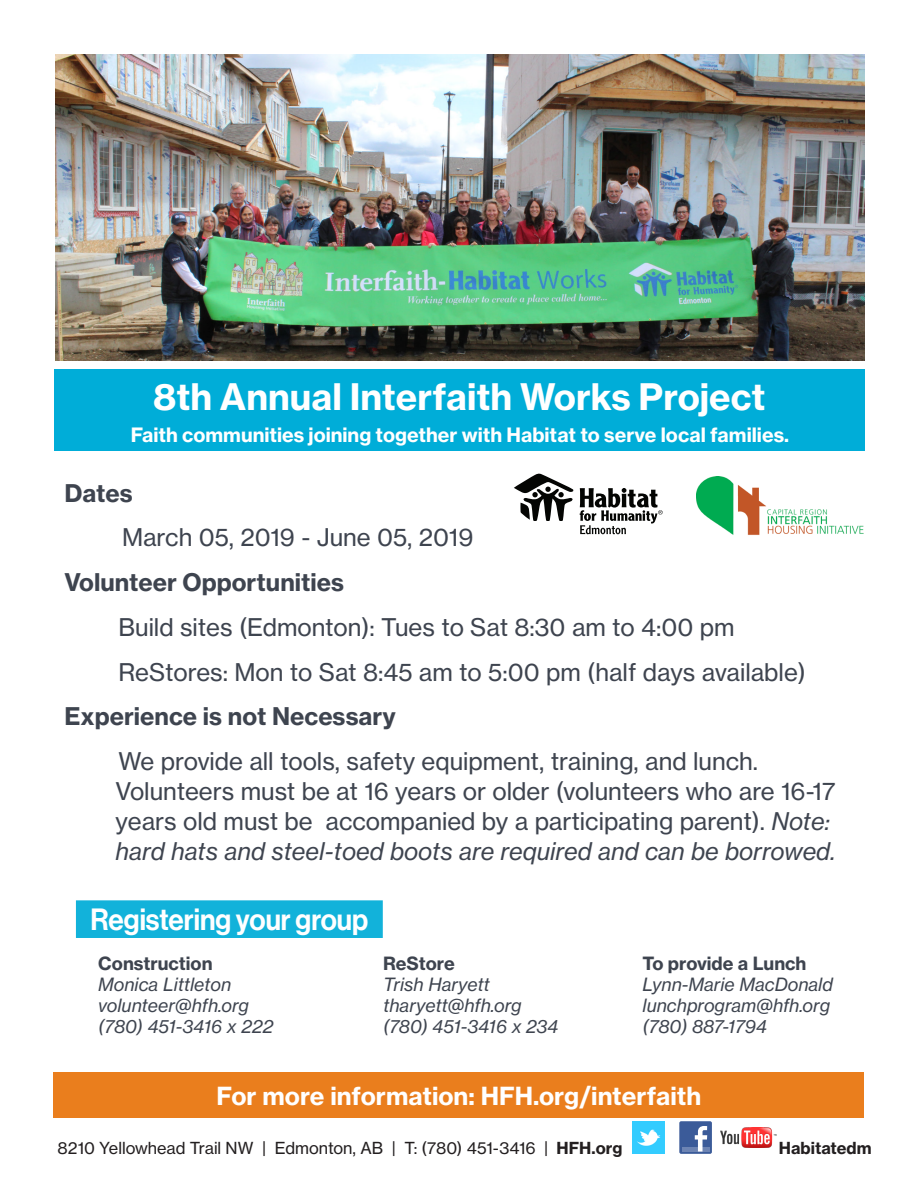
<style>
.page{position:relative;width:918px;height:1188px;background:#fff}
.page>*{position:absolute;margin:0;border:0;box-sizing:border-box;transform-origin:0 0}
.Cover_page_title{font:36px "N Haas Grotesk TX Pro 75 Bd";color:#fff}
.t1{font:30.15px "N Haas Grotesk DS Pro 65 Md";color:#fff;scale:.93 1}
.Main_Body_Text{font:24.6px "N Haas Grotesk TX Pro 75 Bd";color:#fff}
.Main_Body_Text-2{font:24px/30px "N Haas Grotesk TX Pro 55 Rg";color:#3e444f}
.Main_Body_Text-3{font:24px "N Haas Grotesk TX Pro 75 Bd";color:#3e444f}
.Cover_page_title-2{font:19.5px "N Haas Grotesk TX Pro 75 Bd";color:#fff}
.t2{font:18px/20.9px "N Haas Grotesk TX Pro 56 It";color:#3e444f}
.t3{font:16.35px "N Haas Grotesk TX Pro 55 Rg";color:#231f20}
.t4{font:16.35px "N Haas Grotesk TX Pro 75 Bd";letter-spacing:.005em;color:#231f20}
.s1{font-family:"N Haas Grotesk TX Pro 56 It"}
.s2{font-family:"N Haas Grotesk TX Pro 75 Bd"}
</style>
<div class="page">
<div style="left:53px;top:1072px;width:811px;height:46px;background:#ea7e1d"></div>
<div style="left:76px;top:900px;width:307px;height:38px;background:#12b2da"></div>
<div style="left:679px;top:1121px;width:33px;height:33px;background:#3b5b99;border-radius:2px"></div>
<div style="left:682px;top:1147px;width:28px;height:5px;background:#6d84b3"></div>
<svg style="left:695px;top:1126px;width:12px;height:26px"></svg>
<img style="left:632px;top:1121px;width:33px;height:33px">
<img style="left:721px;top:1127px;width:56px;height:21px">
<img style="left:697px;top:476px;width:166px;height:59px">
<div style="left:54px;top:369px;width:811px;height:82px;background:#00add8"></div>
<img style="left:55px;top:54px;width:810px;height:306px">
<svg style="left:514px;top:474px;width:60px;height:47px"></svg>
<svg style="left:580px;top:488px;width:83px;height:46px"></svg>
<p class="Cover_page_title" style="left:153px;top:375px;width:614px">8th Annual Interfaith Works Project</p>
<p class="Cover_page_title-2" style="left:131px;top:423px;width:660px">Faith communities joining together with Habitat to serve local families.</p>
<p class="Main_Body_Text-3" style="left:65px;top:478px;width:70px">Dates</p>
<p class="Main_Body_Text-2" style="left:122px;top:523px;width:353px">March 05, 2019 - June 05, 2019</p>
<p class="Main_Body_Text-3" style="left:65px;top:567px;width:281px">Volunteer Opportunities</p>
<p class="Main_Body_Text-2" style="left:119px;top:612px;width:618px">Build sites (Edmonton): Tues to Sat 8:30 am to 4:00 pm</p>
<p class="Main_Body_Text-2" style="left:119px;top:657px;width:689px">ReStores: Mon to Sat 8:45 am to 5:00 pm (half days available)</p>
<p class="Main_Body_Text-3" style="left:65px;top:701px;width:333px">Experience is not Necessary</p>
<p class="Main_Body_Text-2" style="left:116px;top:746px;width:721px">We provide all tools, safety equipment, training, and lunch.<br>Volunteers must be at 16 years or older (volunteers who are 16-17 years old must be accompanied by a participating parent). <span class="s1">Note: hard hats and steel-toed boots are required and can be borrowed.</span></p>
<p class="t1" style="left:90px;top:902px;width:300px">Registering your group</p>
<p class="t2" style="left:98px;top:953px;width:177px"><span class="s2">Construction<br></span>Monica Littleton volunteer@hfh.org (780) 451-3416 x 222</p>
<p class="t2" style="left:383px;top:953px;width:177px"><span class="s2">ReStore<br></span>Trish Haryett tharyett@hfh.org (780) 451-3416 x 234</p>
<p class="t2" style="left:643px;top:953px;width:192px"><span class="s2">To provide a Lunch<br></span>Lynn-Marie MacDonald lunchprogram@hfh.org (780) 887-1794</p>
<p class="Main_Body_Text" style="left:217px;top:1080px;width:486px">For more information: HFH.org/interfaith</p>
<p class="t3" style="left:58px;top:1138px;width:566px">8210 Yellowhead Trail NW | Edmonton, AB | T: (780) 451-3416 | <span class="s2">HFH.org</span></p>
<p class="t4" style="left:779px;top:1138px;width:95px">Habitatedm</p>
</div>
